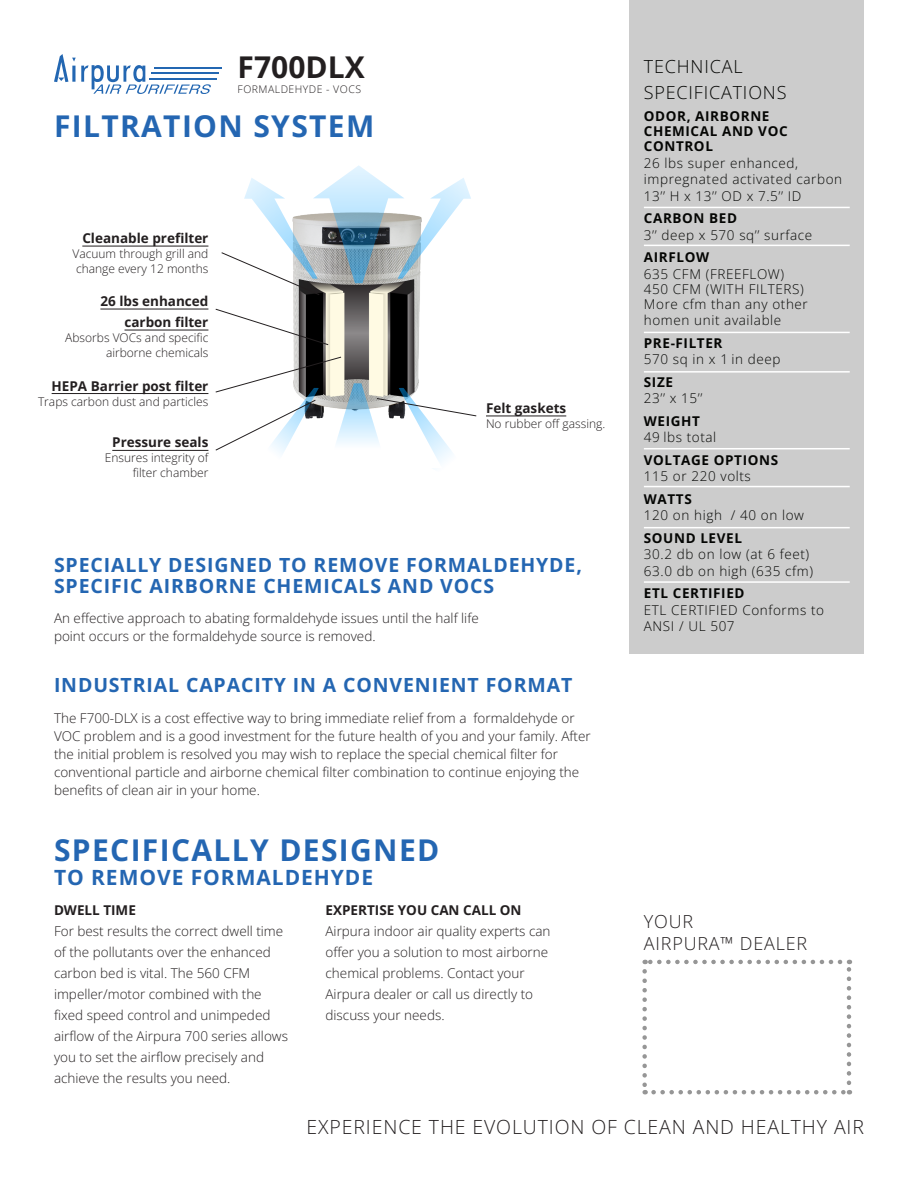
<style>
.page{position:relative;width:918px;height:1188px;background:#fff}
.page>*{position:absolute;margin:0;border:0;box-sizing:border-box;transform-origin:0 0}
.t1{font:700 30px "Open Sans";letter-spacing:.045em;color:#2466b2}
.t2{font:700 30px "Open Sans";color:#231f20}
.t3{font:700 21px "Open Sans";letter-spacing:.045em;color:#2466b2}
.t4{font:700 19.5px "Open Sans";letter-spacing:.045em;color:#2466b2}
.t5{font:300 19.5px "Open Sans";letter-spacing:.045em;color:#231f20}
.t6{font:300 18px/25.5px "Open Sans";letter-spacing:.045em;color:#040503}
.t7{font:300 18px/22.5px "Open Sans";letter-spacing:.045em;color:#231f20}
.t8{font:300 13.5px/21px "Open Sans";color:#231f20}
.t9{font:300 13.5px/16.5px "Open Sans";letter-spacing:.045em;color:#040503}
.t10{font:700 13.5px "Open Sans";color:#231f20}
.t11{font:700 13.5px/15px "Open Sans";letter-spacing:.045em;color:#040503}
.t12{font:300 12px/15px "Open Sans";color:#231f20;text-align:right}
.t13{font:300 10.5px "Open Sans";letter-spacing:.045em;color:#231f20}
.s1{font-weight:700}
</style>
<div class="page">
<img style="left:293px;top:296px;width:127px;height:60px">
<hr style="left:154px;top:67px;width:67px;height:2px;background:#2367b2">
<hr style="left:152px;top:72px;width:67px;height:2px;background:#2367b2">
<hr style="left:149px;top:78px;width:67px;height:1px;background:#2367b2">
<svg style="left:54px;top:54px;width:157px;height:40px"></svg>
<hr style="left:82px;top:246px;width:126px;height:1px;background:#231f20">
<hr style="left:100px;top:309px;width:108px;height:1px;background:#231f20">
<hr style="left:125px;top:330px;width:83px;height:1px;background:#231f20">
<hr style="left:52px;top:393px;width:156px;height:1px;background:#231f20">
<hr style="left:486px;top:416px;width:80px;height:1px;background:#231f20">
<hr style="left:112px;top:450px;width:96px;height:1px;background:#231f20">
<div style="left:630px;top:0;width:234px;height:653px;background:#ccc"></div>
<svg style="left:642px;top:971px;width:5px;height:123px"></svg>
<svg style="left:654px;top:1090px;width:196px;height:4px"></svg>
<svg style="left:847px;top:960px;width:4px;height:123px"></svg>
<svg style="left:645px;top:960px;width:195px;height:4px"></svg>
<hr style="left:644px;top:207px;width:206px;height:1px;background:#fff">
<hr style="left:644px;top:245px;width:206px;height:1px;background:#fff">
<hr style="left:644px;top:332px;width:206px;height:1px;background:#fff">
<hr style="left:644px;top:371px;width:206px;height:2px;background:#fff">
<hr style="left:644px;top:448px;width:206px;height:1px;background:#fff">
<hr style="left:644px;top:486px;width:206px;height:1px;background:#fff">
<hr style="left:644px;top:527px;width:206px;height:1px;background:#fff">
<hr style="left:644px;top:581px;width:206px;height:2px;background:#fff">
<svg style="left:215px;top:308px;width:114px;height:38px"></svg>
<svg style="left:221px;top:165px;width:250px;height:131px"></svg>
<svg style="left:215px;top:356px;width:262px;height:107px"></svg>
<p class="t2" style="left:238px;top:47px;width:129px">F700DLX</p>
<p class="t13" style="left:238px;top:82px;width:125px">FORMALDEHYDE - VOCS</p>
<p class="t1" style="left:54px;top:105px;width:322px">FILTRATION SYSTEM</p>
<p class="t10" style="left:82px;top:229px;width:128px">Cleanable prefilter</p>
<p class="t12" style="left:73px;top:246px;width:137px;text-align:left">Vacuum through grill and change every 12 months</p>
<p class="t10" style="left:100px;top:292px;width:110px">26 lbs enhanced</p>
<p class="t10" style="left:125px;top:313px;width:85px">carbon filter</p>
<p class="t12" style="left:65px;top:330px;width:145px">Absorbs VOCs and specific airborne chemicals</p>
<p class="t10" style="left:52px;top:376px;width:158px">HEPA Barrier post filter</p>
<p class="t12" style="left:38px;top:393px;width:172px">Traps carbon dust and particles</p>
<p class="t10" style="left:112px;top:433px;width:98px">Pressure seals</p>
<p class="t12" style="left:105px;top:450px;width:105px">Ensures integrity of filter chamber</p>
<p class="t10" style="left:486px;top:399px;width:82px">Felt gaskets</p>
<p class="t12" style="left:486px;top:416px;width:121px">No rubber off gassing.</p>
<p class="t4" style="left:54px;top:551px;width:529px">SPECIALLY DESIGNED TO REMOVE FORMALDEHYDE,</p>
<p class="t4" style="left:54px;top:572px;width:442px">SPECIFIC AIRBORNE CHEMICALS AND VOCS</p>
<p class="t8" style="left:54px;top:609px;width:426px;line-height:18px">An effective approach to abating formaldehyde issues until the half life point occurs or the formaldehyde source is removed.</p>
<p class="t4" style="left:54px;top:671px;width:520px">INDUSTRIAL CAPACITY IN A CONVENIENT FORMAT</p>
<p class="t8" style="left:54px;top:709px;width:538px;line-height:18px">The F700-DLX is a cost effective way to bring immediate relief from a formaldehyde or VOC problem and is a good investment for the future health of you and your family. After the initial problem is resolved you may wish to replace the special chemical filter for conventional particle and airborne chemical filter combination to continue enjoying the benefits of clean air in your home.</p>
<p class="t1" style="left:54px;top:830px;width:387px">SPECIFICALLY DESIGNED</p>
<p class="t3" style="left:54px;top:863px;width:321px">TO REMOVE FORMALDEHYDE</p>
<p class="t8" style="left:54px;top:899px;width:236px"><span class="s1">DWELL TIME<br></span>For best results the correct dwell time of the pollutants over the enhanced carbon bed is vital. The 560 CFM impeller/motor combined with the fixed speed control and unimpeded airflow of the Airpura 700 series allows you to set the airflow precisely and achieve the results you need.</p>
<p class="t8" style="left:326px;top:899px;width:227px"><span class="s1">EXPERTISE YOU CAN CALL ON<br></span>Airpura indoor air quality experts can offer you a solution to most airborne chemical problems. Contact your<br>Airpura dealer or call us directly to discuss your needs.</p>
<p class="t6" style="left:644px;top:54px;width:144px">TECHNICAL<br>SPECIFICATIONS</p>
<p class="t11" style="left:644px;top:109px;width:127px">ODOR, AIRBORNE</p>
<p class="t11" style="left:644px;top:124px;width:145px">CHEMICAL AND VOC<br>CONTROL</p>
<p class="t9" style="left:644px;top:154px;width:156px">26 lbs super enhanced,</p>
<p class="t9" style="left:644px;top:171px;width:200px">impregnated activated carbon</p>
<p class="t9" style="left:644px;top:187px;width:159px">13’’ H x 13’’ OD x 7.5’’ ID</p>
<p class="t11" style="left:644px;top:211px;width:95px">CARBON BED</p>
<p class="t9" style="left:644px;top:226px;width:170px">3’’ deep x 570 sq’’ surface</p>
<p class="t11" style="left:644px;top:250px;width:67px">AIRFLOW</p>
<p class="t9" style="left:644px;top:265px;width:142px">635 CFM (FREEFLOW)</p>
<p class="t9" style="left:644px;top:280px;width:161px">450 CFM (WITH FILTERS)</p>
<p class="t9" style="left:644px;top:295px;width:165px">More cfm than any other homen unit available</p>
<p class="t11" style="left:644px;top:335px;width:80px">PRE-FILTER</p>
<p class="t9" style="left:644px;top:351px;width:138px">570 sq in x 1 in deep</p>
<p class="t11" style="left:644px;top:374px;width:31px">SIZE</p>
<p class="t9" style="left:644px;top:390px;width:60px">23’’ x 15’’</p>
<p class="t11" style="left:644px;top:413px;width:58px">WEIGHT</p>
<p class="t9" style="left:644px;top:429px;width:74px">49 lbs total</p>
<p class="t11" style="left:644px;top:452px;width:136px">VOLTAGE OPTIONS</p>
<p class="t9" style="left:644px;top:468px;width:109px">115 or 220 volts</p>
<p class="t9" style="left:644px;top:490px;width:162px"><span class="s1">WATTS<br></span>120 on high / 40 on low</p>
<p class="t9" style="left:644px;top:529px;width:167px"><span class="s1">SOUND LEVEL<br></span>30.2 db on low (at 6 feet)</p>
<p class="t9" style="left:644px;top:562px;width:171px">63.0 db on high (635 cfm)</p>
<p class="t9" style="left:644px;top:585px;width:182px"><span class="s1">ETL CERTIFIED<br></span>ETL CERTIFIED Conforms to<br>ANSI / UL 507</p>
<p class="t7" style="left:644px;top:909px;width:165px">YOUR<br>AIRPURA™ DEALER</p>
<p class="t5" style="left:307px;top:1113px;width:559px">EXPERIENCE THE EVOLUTION OF CLEAN AND HEALTHY AIR</p>
</div>
